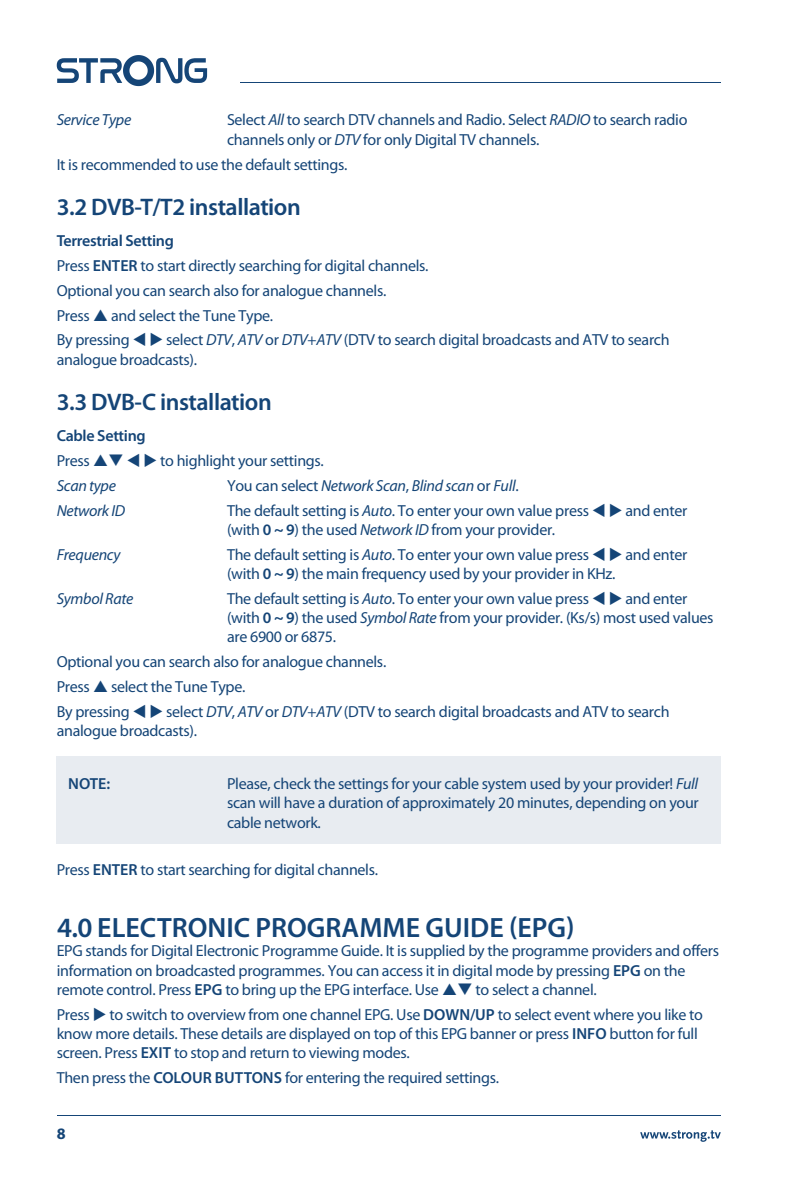
<style>
.page{position:relative;width:806px;height:1191px;background:#fff}
.page>*{position:absolute;margin:0;border:0;box-sizing:border-box;transform-origin:0 0}
.t1{font:600 28px "Myriad Pro";color:#154577}
.t2{font:600 24px "Myriad Pro";letter-spacing:-.02em;color:#154577}
.t3{font:16px/19.2px "Myriad Pro";letter-spacing:-.02em;color:#154577}
.t4{font:italic 16px "Myriad Pro";letter-spacing:-.02em;color:#154577}
.t5{font:600 16px "Myriad Pro";color:#154577}
.t6{font:700 16px "Myriad Pro";color:#154577}
.s1{font-style:italic}
.s2{font-weight:600}
.s3{font-style:normal}
</style>
<div class="page">
<div style="left:57px;top:756px;width:663px;height:220px;background:#e8ecf1"></div>
<div style="left:57px;top:844px;width:663px;height:180px;background:#fff"></div>
<hr style="left:240px;top:82px;width:480px;height:1px;background:#154577">
<svg style="left:57px;top:55px;width:150px;height:31px"></svg>
<hr style="left:58px;top:1114px;width:662px;height:1px;background:#154577">
<svg style="left:640px;top:1130px;width:80px;height:11px"></svg>
<p class="t4" style="left:57px;top:111px;width:76px">Service Type</p>
<p class="t3" style="left:227px;top:111px;width:461px">Select <span class="s1">All</span> to search DTV channels and Radio. Select <span class="s1">RADIO</span> to search radio channels only or <span class="s1">DTV</span> for only Digital TV channels.</p>
<p class="t3" style="left:57px;top:155px;width:292px">It is recommended to use the default settings.</p>
<h2 class="t2" style="left:57px;top:192px;width:245px">3.2 DVB-T/T2 installation</h2>
<p class="t3" style="left:57px;top:228px;width:373px;line-height:24.8px"><span class="s2">Terrestrial Setting<br></span>Press <span class="s2">ENTER</span> to start directly searching for digital channels.<br>Optional you can search also for analogue channels.<br>Press</p>
<p class="t3" style="left:57px;top:303px;width:614px;line-height:24.8px;text-indent:54px">and select the Tune Type.<br>By pressing ▼ ◆ select <span class="s1">DTV</span>, <span class="s1">ATV</span> or <span class="s1">DTV+ATV</span> (DTV to search digital broadcasts and ATV to search</p>
<p class="t3" style="left:57px;top:350px;width:142px">analogue broadcasts).</p>
<h2 class="t2" style="left:57px;top:387px;width:216px">3.3 DVB-C installation</h2>
<p class="t3" style="left:57px;top:423px;width:268px;line-height:24.8px"><span class="s2">Cable Setting<br></span>Press ❑ ▼ ◆ to highlight your settings.<br><span class="s1">Scan type</span></p>
<p class="t4" style="left:227px;top:477px;width:293px"><span class="s3">You can select</span> Network Scan<span class="s3">,</span> Blind scan <span class="s3">or</span> Full<span class="s3">.</span></p>
<p class="t4" style="left:57px;top:501px;width:70px">Network ID</p>
<p class="t3" style="left:227px;top:501px;width:461px">The default setting is <span class="s1">Auto</span>. To enter your own value press ▼ ◆ and enter (with <span class="s2">0 ~ 9</span>) the used <span class="s1">Network ID</span> from your provider.</p>
<p class="t4" style="left:57px;top:546px;width:65px">Frequency</p>
<p class="t3" style="left:227px;top:545px;width:461px">The default setting is <span class="s1">Auto</span>. To enter your own value press ▼ ◆ and enter (with <span class="s2">0 ~ 9</span>) the main frequency used by your provider in KHz.</p>
<p class="t4" style="left:57px;top:590px;width:78px">Symbol Rate</p>
<p class="t3" style="left:227px;top:589px;width:487px">The default setting is <span class="s1">Auto</span>. To enter your own value press ▼ ◆ and enter (with <span class="s2">0 ~ 9</span>) the used <span class="s1">Symbol Rate</span> from your provider. (Ks/s) most used values are 6900 or 6875.</p>
<p class="t3" style="left:57px;top:649px;width:331px;line-height:24.8px">Optional you can search also for analogue channels.<br>Press</p>
<p class="t3" style="left:57px;top:674px;width:614px;line-height:24.8px;text-indent:54px">select the Tune Type.<br>By pressing ▼ ◆ select <span class="s1">DTV</span>, <span class="s1">ATV</span> or <span class="s1">DTV+ATV</span> (DTV to search digital broadcasts and ATV to search</p>
<p class="t3" style="left:57px;top:721px;width:142px">analogue broadcasts).</p>
<p class="t5" style="left:68px;top:773px;width:43px">NOTE:</p>
<p class="t3" style="left:227px;top:774px;width:473px;text-align:justify">Please, check the settings for your cable system used by your provider! <span class="s1">Full </span>scan will have a duration of approximately 20 minutes, depending on your cable network.</p>
<p class="t3" style="left:57px;top:860px;width:323px">Press <span class="s2">ENTER</span> to start searching for digital channels.</p>
<h1 class="t1" style="left:57px;top:910px;width:519px">4.0 ELECTRONIC PROGRAMME GUIDE (EPG)</h1>
<p class="t3" style="left:57px;top:941px;width:663px">EPG stands for Digital Electronic Programme Guide. It is supplied by the programme providers and offers information on broadcasted programmes. You can access it in digital mode by pressing <span class="s2">EPG</span> on the remote control. Press <span class="s2">EPG</span> to bring up the EPG interface. Use ❑ to select a channel.</p>
<p class="t3" style="left:57px;top:1005px;width:647px">Press ◆ to switch to overview from one channel EPG. Use <span class="s2">DOWN/UP</span> to select event where you like to know more details. These details are displayed on top of this EPG banner or press <span class="s2">INFO</span> button for full screen. Press <span class="s2">EXIT</span> to stop and return to viewing modes.</p>
<p class="t3" style="left:57px;top:1068px;width:443px">Then press the <span class="s2">COLOUR BUTTONS</span> for entering the required settings.</p>
<p class="t6" style="left:57px;top:1124px;width:10px">8</p>
</div>
